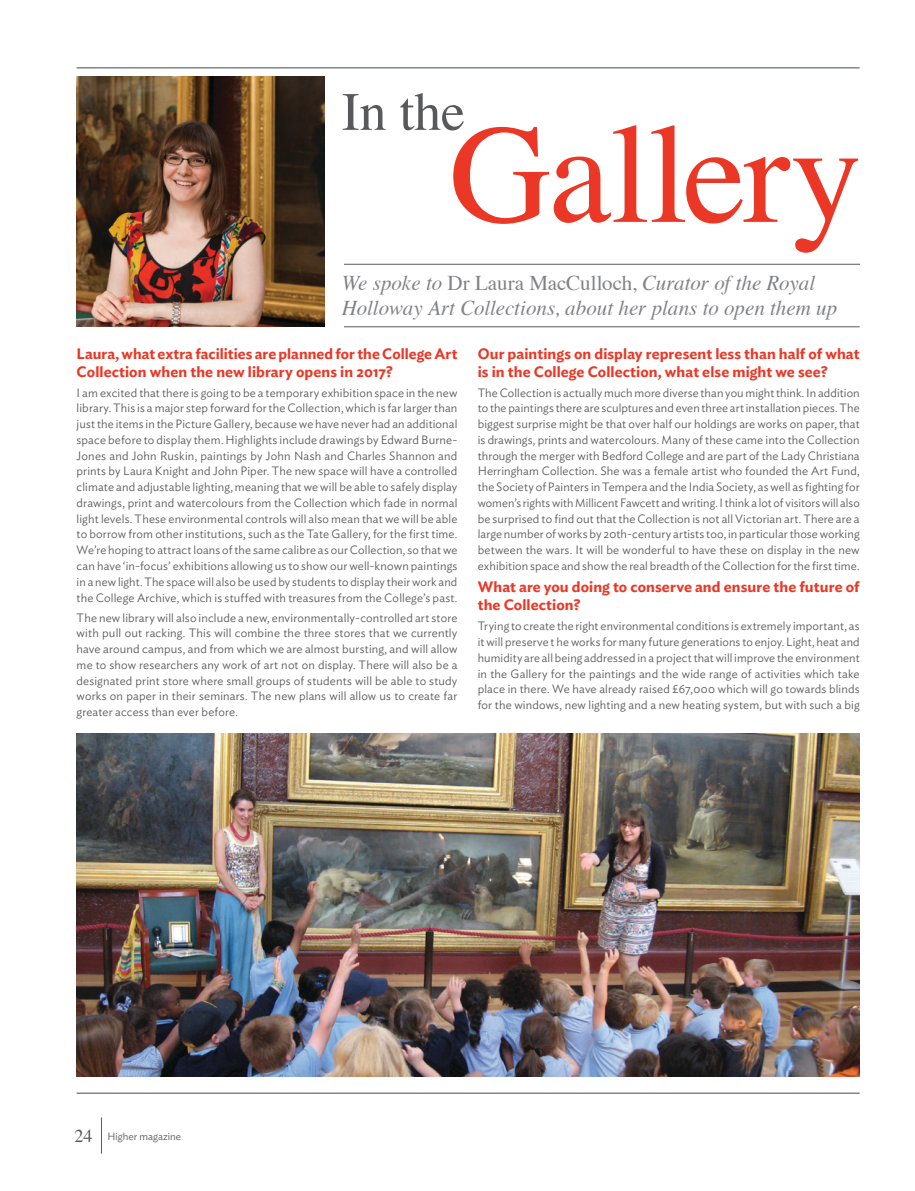
<style>
.page{position:relative;width:915px;height:1191px;background:#fff}
.page>*{position:absolute;margin:0;border:0;box-sizing:border-box;transform-origin:0 0}
.t1{font:141px "Times";letter-spacing:-.015em;color:#eb3726}
.t2{font:54px "Times";color:#58595b}
.t3{font:italic 21px/25.5px "Times";letter-spacing:-.005em;color:#808285}
.t4{font:18px "Times";color:#58595b}
.t5{font:600 15px/18px "Ideal Sans";letter-spacing:.005em;color:#eb3726}
.t6{font:300 12px/15.8px "Ideal Sans";letter-spacing:.01em;color:#58595b;text-align:justify}
.t7{font:300 10.5px "Ideal Sans";color:#58595b}
.s1{font-style:normal}
</style>
<div class="page">
<hr style="left:101px;top:1117px;width:1px;height:36px;background:#58595b">
<hr style="left:77px;top:68px;width:782px;height:1px;background:#3d4a58">
<hr style="left:77px;top:1093px;width:782px;height:1px;background:#3d4a58">
<img style="left:77px;top:733px;width:782px;height:343px">
<hr style="left:344px;top:264px;width:515px;height:1px;background:#58595b">
<hr style="left:344px;top:326px;width:515px;height:1px;background:#58595b">
<img style="left:77px;top:77px;width:248px;height:249px">
<h2 class="t2" style="left:342px;top:61px;width:125px">In the</h2>
<h1 class="t1" style="left:450px;top:43px;width:413px">Gallery</h1>
<h3 class="t3" style="left:342px;top:269px;width:497px">We spoke to <span class="s1">Dr Laura MacCulloch,</span> Curator of the Royal<br>Holloway Art Collections, about her plans to open them up</h3>
<p class="t5" style="left:77px;top:343px;width:382px">Laura, what extra facilities are planned for the College Art<br>Collection when the new library opens in 2017?</p>
<p class="t6" style="left:77px;top:383px;width:382px">I am excited that there is going to be a temporary exhibition space in the new library. This is a major step forward for the Collection, which is far larger than just the items in the Picture Gallery, because we have never had an additional space before to display them. Highlights include drawings by Edward Burne-Jones and John Ruskin, paintings by John Nash and Charles Shannon and prints by Laura Knight and John Piper. The new space will have a controlled climate and adjustable lighting, meaning that we will be able to safely display drawings, print and watercolours from the Collection which fade in normal light levels. These environmental controls will also mean that we will be able to borrow from other institutions, such as the Tate Gallery, for the first time.<br>We’re hoping to attract loans of the same calibre as our Collection, so that we can have ‘in-focus’ exhibitions allowing us to show our well-known paintings in a new light. The space will also be used by students to display their work and the College Archive, which is stuffed with treasures from the College’s past.</p>
<p class="t6" style="left:77px;top:608px;width:382px">The new library will also include a new, environmentally-controlled art store with pull out racking. This will combine the three stores that we currently have around campus, and from which we are almost bursting, and will allow me to show researchers any work of art not on display. There will also be a designated print store where small groups of students will be able to study works on paper in their seminars. The new plans will allow us to create far greater access than ever before.</p>
<p class="t5" style="left:477px;top:343px;width:383px">Our paintings on display represent less than half of what is in the College Collection, what else might we see?</p>
<p class="t6" style="left:477px;top:383px;width:383px">The Collection is actually much more diverse than you might think. In addition to the paintings there are sculptures and even three art installation pieces. The biggest surprise might be that over half our holdings are works on paper, that is drawings, prints and watercolours. Many of these came into the Collection through the merger with Bedford College and are part of the Lady Christiana Herringham Collection. She was a female artist who founded the Art Fund, the Society of Painters in Tempera and the India Society, as well as fighting for women’s rights with Millicent Fawcett and writing. I think a lot of visitors will also be surprised to find out that the Collection is not all Victorian art. There are a large number of works by 20th-century artists too, in particular those working between the wars. It will be wonderful to have these on display in the new exhibition space and show the real breadth of the Collection for the first time.</p>
<p class="t5" style="left:477px;top:577px;width:383px">What are you doing to conserve and ensure the future of the Collection?</p>
<p class="t6" style="left:477px;top:617px;width:383px">Trying to create the right environmental conditions is extremely important, as it will preserve t he works for many future generations to enjoy. Light, heat and humidity are all being addressed in a project that will improve the environment in the Gallery for the paintings and the wide range of activities which take place in there. We have already raised £67,000 which will go towards blinds for the windows, new lighting and a new heating system, but with such a big</p>
<h3 class="t4" style="left:74px;top:1118px;width:19px">24</h3>
<p class="t7" style="left:107px;top:1128px;width:75px">Higher magazine</p>
</div>
